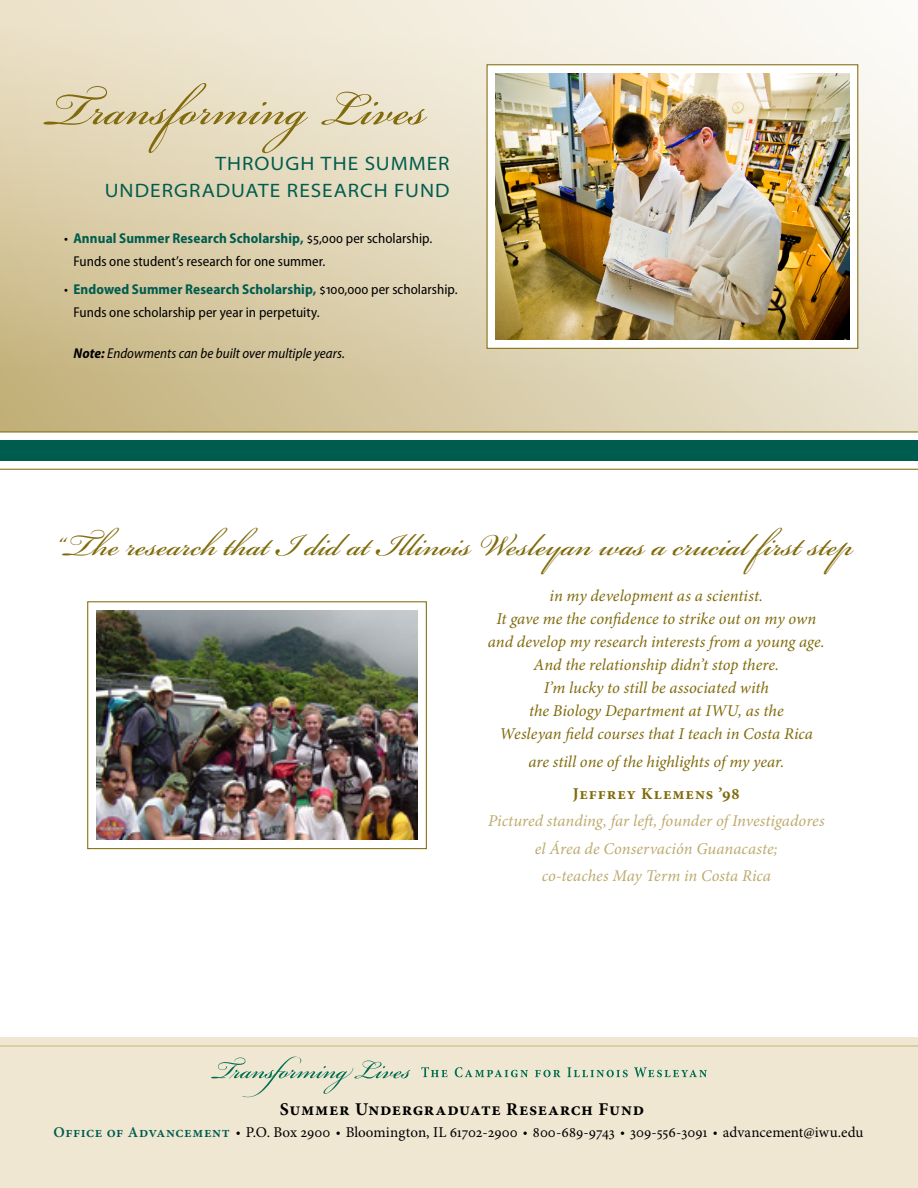
<style>
.page{position:relative;width:918px;height:1188px;background:#fff}
.page>*{position:absolute;margin:0;border:0;box-sizing:border-box;transform-origin:0 0}
.t1{font:72px "Bickham Script Pro";color:#806a0b}
.t2{font:48px "Bickham Script Pro";color:#806a0b}
.t3{font:semi-expanded 19.5px/27.6px "Myriad Pro";letter-spacing:.055em;color:#005c4e;text-align:right}
.t4{font:700 18px "Minion Pro";letter-spacing:.04em;color:#000}
.t5{font:italic 16.5px/23px "Minion Pro";color:#806a0b;text-align:center}
.t6{font:italic 16.5px/27.6px "Minion Pro";letter-spacing:.005em;color:#beaa6f;text-align:center}
.t7{font:700 16.5px "Minion Pro";letter-spacing:.05em;color:#806a0b}
.t8{font:15px "Minion Pro";color:#000}
.t9{font:semi-condensed 14.25px/23px "Myriad Pro";letter-spacing:.005em;color:#000}
.t10{font:italic semi-condensed 14.25px "Myriad Pro";letter-spacing:.005em;color:#000}
.s1{font-weight:700;color:#005c4e}
.s2{font-weight:700}
.s3{font-weight:600;color:#005c4e}
.s4{font-size:12.75px}
</style>
<div class="page">
<svg style="left:0;top:0;width:918px;height:431px;background:#e2d8bc"></svg>
<div style="left:0;top:1037px;width:918px;height:151px;background:#f0e7d3"></div>
<hr style="left:0;top:1045px;width:918px;height:2px;background:#cbb677">
<svg style="left:211px;top:1057px;width:200px;height:40px"></svg>
<svg style="left:421px;top:1067px;width:27px;height:10px"></svg>
<svg style="left:455px;top:1067px;width:73px;height:10px"></svg>
<svg style="left:535px;top:1070px;width:26px;height:7px"></svg>
<svg style="left:567px;top:1067px;width:61px;height:10px"></svg>
<svg style="left:634px;top:1067px;width:73px;height:10px"></svg>
<div style="left:0;top:440px;width:918px;height:20px;background:#005c4e"></div>
<hr style="left:0;top:469px;width:918px;height:1px;background:#806a0b">
<hr style="left:0;top:431px;width:918px;height:2px;background:#806a0b">
<div style="left:487px;top:64px;width:371px;height:285px;background:#fff;border:1px solid #806a0b"></div>
<div style="left:87px;top:601px;width:340px;height:248px;background:#fff;border:1px solid #806a0b"></div>
<img style="left:96px;top:610px;width:322px;height:230px">
<img style="left:496px;top:73px;width:353px;height:267px">
<h1 class="t1" style="left:46px;top:57px;width:382px">Transforming Lives</h1>
<p class="t3" style="left:105px;top:150px;width:346px">THROUGH THE SUMMER<br>U NDERGRADUATE RESEARCH FUND</p>
<p class="t9" style="left:73px;top:227px;width:360px;text-indent:-9px">• <span class="s1">Annual Summer Research Scholarship,</span> $5,000 per scholarship.<br>Funds one student’s research for one summer.</p>
<p class="t9" style="left:73px;top:278px;width:386px;text-indent:-9px">• <span class="s1">Endowed Summer Research Scholarship,</span> $100,000 per scholarship.<br>Funds one scholarship per year in perpetuity.</p>
<p class="t10" style="left:73px;top:346px;width:273px"><span class="s2">Note:</span> Endowments can be built over multiple years.</p>
<h2 class="t2" style="left:55px;top:511px;width:800px">“The research that I did at Illinois Wesleyan was a crucial first step</h2>
<p class="t5" style="left:488px;top:585px;width:338px">in my development as a scientist.<br>It gave me the confidence to strike out on my own and develop my research interests from a young age.<br>And the relationship didn’t stop there.<br>I’m lucky to still be associated with<br>the Biology Department at IWU, as the<br>Wesleyan field courses that I teach in Costa Rica</p>
<p class="t5" style="left:528px;top:750px;width:257px">are still one of the highlights of my year.</p>
<p class="t7" style="left:573px;top:784px;width:168px">Jeffrey Klemens ’98</p>
<p class="t6" style="left:488px;top:808px;width:338px">Pictured standing, far left, founder of Investigadores el Área de Conservación Guanacaste;<br>co-teaches May Term in Costa Rica</p>
<p class="t4" style="left:280px;top:1098px;width:366px">Summer Undergraduate Research Fund</p>
<p class="t8" style="left:53px;top:1123px;width:812px"><span class="s3">Office of Advancement</span> <span class="s4">•</span> P.O. Box 2900 <span class="s4">•</span> Bloomington, IL 61702-2900 <span class="s4">•</span> 800-689-9743 <span class="s4">•</span> 309-556-3091 <span class="s4">•</span> advancement@iwu.edu</p>
</div>
